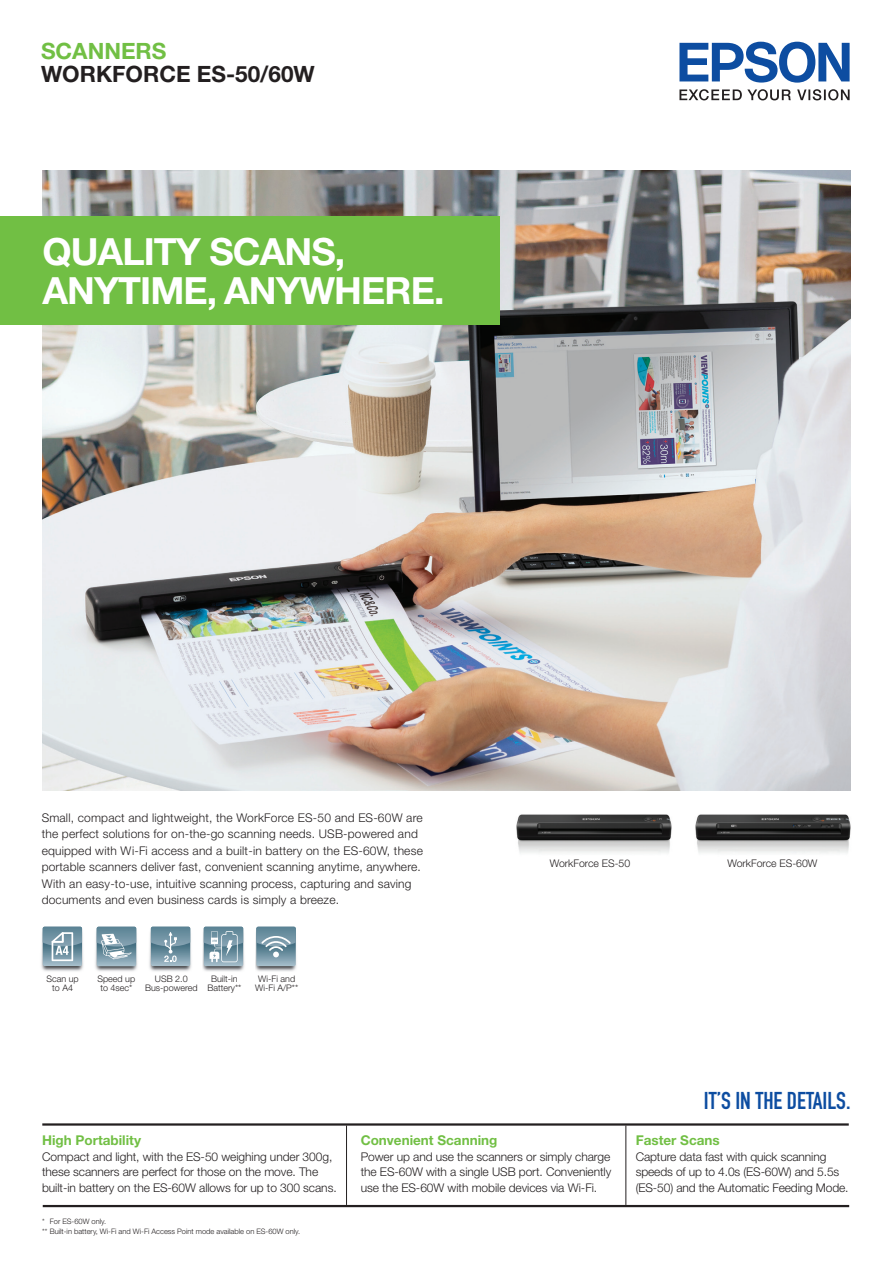
<style>
.page{position:relative;width:893px;height:1263px;background:#fff}
.page>*{position:absolute;margin:0;border:0;box-sizing:border-box;transform-origin:0 0}
.t1{font:700 37.5px/39.5px "Helvetica Neue";letter-spacing:-.025em;color:#fff}
.t2{font:700 24px "DIN Condensed";color:#0d4da1}
.t3{font:700 22.5px "Helvetica Neue";color:#231f20}
.t4{font:700 22.5px "Helvetica Neue";color:#71bf44}
.t5{font:700 13.5px "Helvetica Neue";color:#71bf44}
.t6{font:300 12px/16.5px "Helvetica Neue";letter-spacing:.015em;color:#231f20;text-align:justify}
.t7{font:300 12px/15.8px "Helvetica Neue";letter-spacing:-.005em;color:#231f20}
.t8{font:300 12px/15.8px "Helvetica Neue";letter-spacing:-.01em;color:#231f20}
.t9{font:300 10.5px "Helvetica Neue";color:#231f20}
.t10{font:300 9px/9px "Helvetica Neue";color:#231f20;text-align:center}
.t11{font:300 7.5px "Helvetica Neue";color:#231f20}
</style>
<div class="page">
<img style="left:516px;top:814px;width:156px;height:40px">
<img style="left:695px;top:814px;width:156px;height:39px">
<svg style="left:679px;top:89px;width:112px;height:11px"></svg>
<svg style="left:797px;top:89px;width:53px;height:11px"></svg>
<svg style="left:679px;top:42px;width:171px;height:41px"></svg>
<hr style="left:42px;top:1123px;width:807px;height:2px;background:#231f20">
<hr style="left:43px;top:1205px;width:806px;height:2px;background:#231f20">
<hr style="left:625px;top:1125px;width:1px;height:80px;background:#231f20">
<hr style="left:346px;top:1125px;width:1px;height:80px;background:#231f20">
<img style="left:43px;top:170px;width:807px;height:621px">
<div style="left:0;top:217px;width:500px;height:108px;background:#71bf44"></div>
<img style="left:95px;top:926px;width:43px;height:45px">
<img style="left:255px;top:926px;width:42px;height:46px">
<svg style="left:256px;top:927px;width:40px;height:39px;background:#809fad"></svg>
<img style="left:41px;top:926px;width:43px;height:46px">
<svg style="left:43px;top:927px;width:39px;height:39px;background:#89a6b3"></svg>
<svg style="left:97px;top:927px;width:39px;height:39px;background:#89a5b3"></svg>
<img style="left:149px;top:926px;width:43px;height:46px">
<svg style="left:151px;top:927px;width:39px;height:39px;background:#7b9baa"></svg>
<img style="left:202px;top:926px;width:42px;height:46px">
<svg style="left:204px;top:927px;width:39px;height:39px;background:#87a4b2"></svg>
<p class="t4" style="left:41px;top:37px;width:127px">SCANNERS</p>
<p class="t3" style="left:41px;top:60px;width:275px">WORKFORCE ES-50/60W</p>
<p class="t1" style="left:43px;top:231px;width:403px">QUALITY SCANS,<br>ANYTIME, ANYWHERE.</p>
<p class="t6" style="left:42px;top:809px;width:383px;text-align:left">Small, compact and lightweight, the WorkForce ES-50 and ES-60W are the perfect solutions for on-the-go scanning needs. USB-powered and equipped with Wi-Fi access and a built-in battery on the ES-60W, these portable scanners deliver fast, convenient scanning anytime, anywhere.<br>With an easy-to-use, intuitive scanning process, capturing and saving documents and even business cards is simply a breeze.</p>
<p class="t10" style="left:155px;top:974px;width:34px">USB 2.0</p>
<p class="t10" style="left:145px;top:983px;width:54px">Bus-powered</p>
<p class="t10" style="left:46px;top:974px;width:34px">Scan up to A4</p>
<p class="t10" style="left:207px;top:974px;width:36px">Built-in<br>Battery**</p>
<p class="t10" style="left:97px;top:974px;width:39px">Speed up to 4sec*</p>
<p class="t10" style="left:255px;top:974px;width:45px">Wi-Fi and<br>Wi-Fi A/P**</p>
<p class="t9" style="left:550px;top:857px;width:82px">WorkForce ES-50</p>
<p class="t9" style="left:727px;top:857px;width:92px">WorkForce ES-60W</p>
<p class="t2" style="left:704px;top:1084px;width:148px">IT’S IN THE DETAILS.</p>
<p class="t5" style="left:42px;top:1132px;width:100px">High Portability</p>
<p class="t7" style="left:42px;top:1148px;width:296px">Compact and light, with the ES-50 weighing under 300g, these scanners are perfect for those on the move. The built-in battery on the ES-60W allows for up to 300 scans.</p>
<p class="t11" style="left:42px;top:1216px;width:65px">* For ES-60W only.</p>
<p class="t11" style="left:42px;top:1227px;width:259px">** Built-in battery, Wi-Fi and Wi-Fi Access Point mode available on ES-60W only.</p>
<p class="t5" style="left:361px;top:1132px;width:138px">Convenient Scanning</p>
<p class="t6" style="left:361px;top:1148px;width:252px;line-height:15.8px">Power up and use the scanners or simply charge the ES-60W with a single USB port. Conveniently use the ES-60W with mobile devices via Wi-Fi.</p>
<p class="t5" style="left:636px;top:1132px;width:86px">Faster Scans</p>
<p class="t8" style="left:636px;top:1148px;width:214px">Capture data fast with quick scanning speeds of up to 4.0s (ES-60W) and 5.5s (ES-50) and the Automatic Feeding Mode.</p>
</div>
